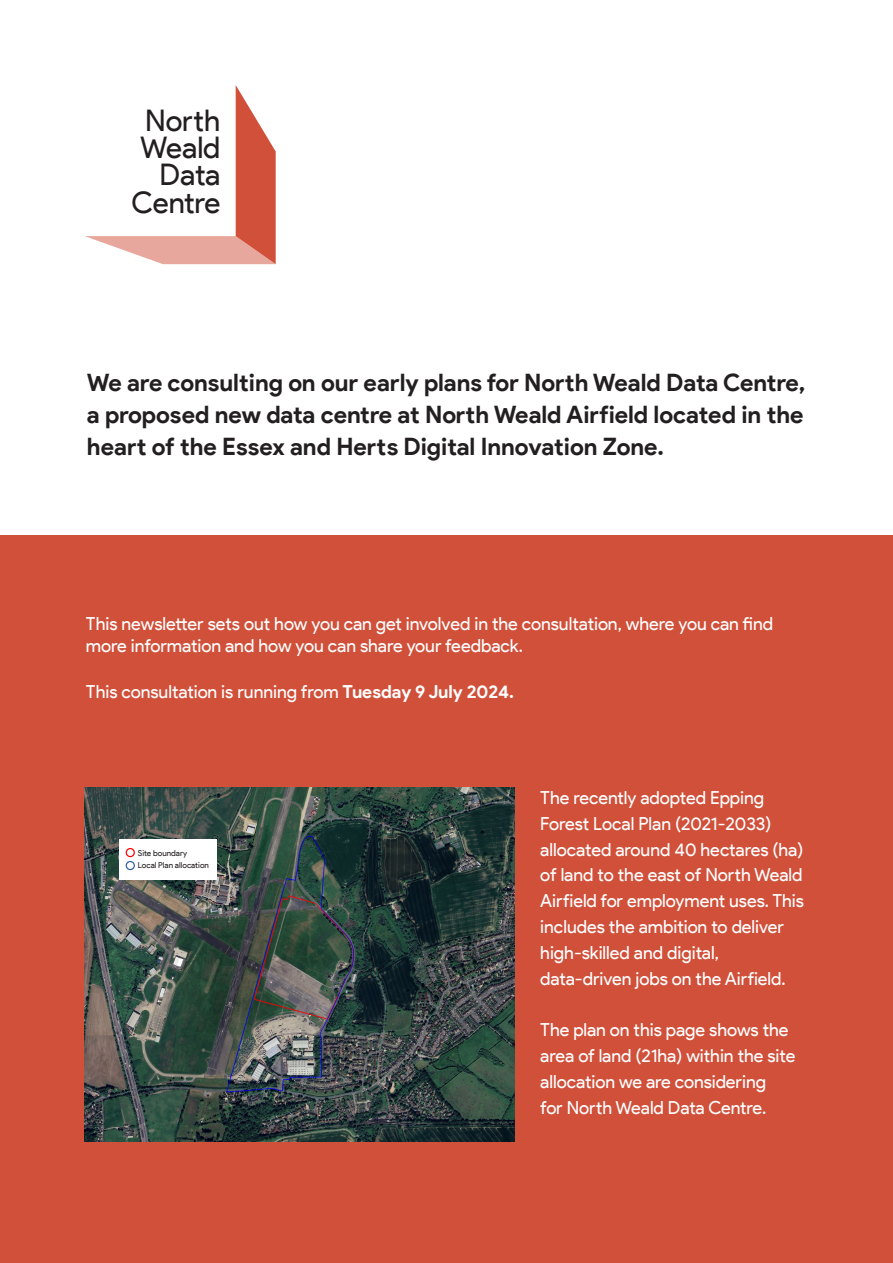
<style>
.page{position:relative;width:893px;height:1263px;background:#fff}
.page>*{position:absolute;margin:0;border:0;box-sizing:border-box;transform-origin:0 0}
.t1{font:29.7px "Product Sans";letter-spacing:-.01em;color:#231f20}
.t2{font:700 24px/31.8px "Product Sans";color:#231f20;text-align:justify}
.t3{font:18px/25.8px "Product Sans";color:#fff}
.t4{font:8.1px "Product Sans";color:#231f20}
.s1{font-weight:700}
</style>
<div class="page">
<div style="left:0;top:536px;width:893px;height:727px;background:#d1503a"></div>
<svg style="left:85px;top:85px;width:191px;height:179px"></svg>
<img style="left:85px;top:787px;width:429px;height:354px">
<div style="left:119px;top:839px;width:97px;height:41px;background:#fff"></div>
<div style="left:126px;top:848px;width:9px;height:9px;border:1px solid #fd0000;border-radius:50%"></div>
<div style="left:126px;top:861px;width:9px;height:9px;border:1px solid #315fac;border-radius:50%"></div>
<p class="t1" style="left:145px;top:102px;width:77px">North</p>
<p class="t1" style="left:140px;top:129px;width:82px">Weald</p>
<p class="t1" style="left:160px;top:157px;width:62px">Data</p>
<p class="t1" style="left:132px;top:184px;width:90px">Centre</p>
<p class="t2" style="left:87px;top:367px;width:720px">We are consulting on our early plans for North Weald Data Centre, a proposed new data centre at North Weald Airfield located in the heart of the Essex and Herts Digital Innovation Zone.</p>
<p class="t3" style="left:86px;top:612px;width:689px;line-height:22.8px">This newsletter sets out how you can get involved in the consultation, where you can find more information and how you can share your feedback.</p>
<p class="t3" style="left:86px;top:679px;width:430px">This consultation is running from <span class="s1">Tuesday 9 July 2024.</span></p>
<p class="t4" style="left:138px;top:848px;width:51px">Site boundary</p>
<p class="t4" style="left:138px;top:860px;width:73px">Local Plan allocation</p>
<p class="t3" style="left:540px;top:785px;width:265px">The recently adopted Epping<br>Forest Local Plan (2021-2033) allocated around 40 hectares (ha) of land to the east of North Weald<br>Airfield for employment uses. This includes the ambition to deliver high-skilled and digital,</p>
<p class="t3" style="left:540px;top:965px;width:247px">data-driven jobs on the Airfield.</p>
<p class="t3" style="left:540px;top:1017px;width:257px">The plan on this page shows the area of land (21ha) within the site allocation we are considering<br>for North Weald Data Centre.</p>
</div>
